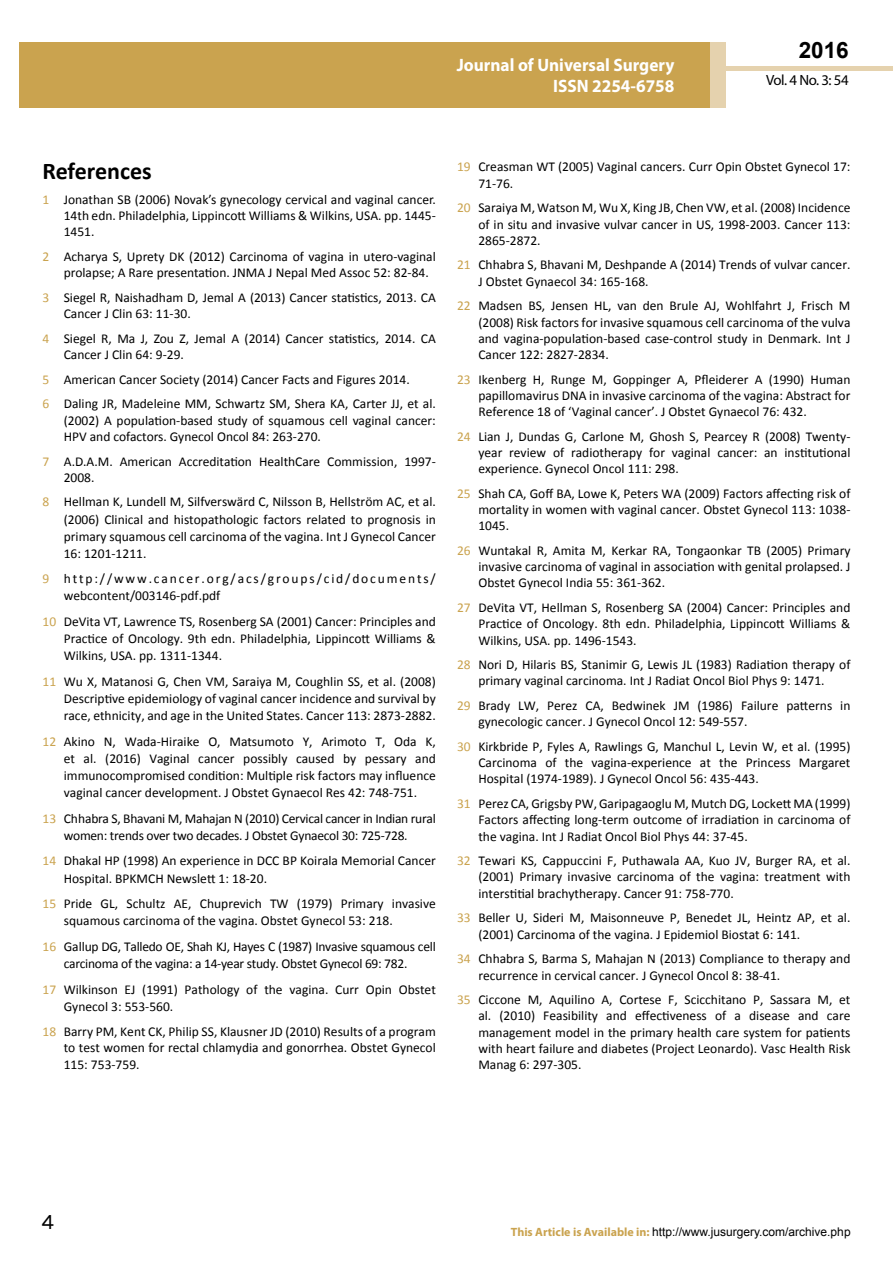
<style>
.page{position:relative;width:893px;height:1263px;background:#fff}
.page>*{position:absolute;margin:0;border:0;box-sizing:border-box;transform-origin:0 0}
.t1{font:25.5px "Tunga";color:#000}
.t2{font:700 24px "Calibri";color:#000}
.t3{font:700 22.5px "Arial";color:#000}
.t4{font:700 18px/21.6px "Myriad Pro";color:#fff;text-align:right;scale:.96 1}
.t5{font:14.85px "Myriad Pro";letter-spacing:-.03em;color:#000}
.t6{font:13.5px/16.2px "Calibri";color:#000;text-align:justify}
.t7{font:13.5px/17.1px "Calibri";letter-spacing:-.02em;color:#000;text-align:center}
.t8{font:13.5px/17.1px "Calibri";letter-spacing:.14em;color:#000}
.t9{font:12px "Arial";color:#000}
.s1{color:#caa34f}
.s2{font-family:"Myriad Pro";font-weight:700;color:#caa34f}
</style>
<div class="page">
<div style="left:722px;top:66px;width:171px;height:5px;background:#e5d2ae"></div>
<div style="left:19px;top:42px;width:706px;height:66px;background:#caa34f"></div>
<div style="left:710px;top:42px;width:15px;height:66px;background:#e5d2ae"></div>
<h3 class="t4" style="left:457px;top:53px;width:228px">Journal of Universal Surgery<br>ISSN 2254-6758</h3>
<h3 class="t3" style="left:799px;top:35px;width:52px">2016</h3>
<p class="t5" style="left:766px;top:71px;width:84px">Vol. 4 No. 3: 54</p>
<h2 class="t2" style="left:43px;top:156px;width:111px">References</h2>
<p class="t6" style="left:64px;top:191px;width:374px;text-indent:-21px"><span class="s1">1</span> Jonathan SB (2006) Novak’s gynecology cervical and vaginal cancer.<br>14th edn. Philadelphia, Lippincott Williams &amp; Wilkins, USA. pp. 1445- 1451.</p>
<p class="t6" style="left:64px;top:248px;width:374px;text-indent:-21px"><span class="s1">2</span> Acharya S, Uprety DK (2012) Carcinoma of vagina in utero-vaginal prolapse; A Rare presentation. JNMA J Nepal Med Assoc 52: 82-84.</p>
<p class="t6" style="left:64px;top:289px;width:374px;text-indent:-21px"><span class="s1">3</span> Siegel R, Naishadham D, Jemal A (2013) Cancer statistics, 2013. CA<br>Cancer J Clin 63: 11-30.</p>
<p class="t6" style="left:64px;top:330px;width:374px;text-indent:-21px"><span class="s1">4</span> Siegel R, Ma J, Zou Z, Jemal A (2014) Cancer statistics, 2014. CA<br>Cancer J Clin 64: 9-29.</p>
<p class="t6" style="left:43px;top:367px;width:395px;line-height:24.8px"><span class="s1">5</span> American Cancer Society (2014) Cancer Facts and Figures 2014.<br><span class="s1">6</span> Daling JR, Madeleine MM, Schwartz SM, Shera KA, Carter JJ, et al.</p>
<p class="t6" style="left:64px;top:412px;width:374px">(2002) A population-based study of squamous cell vaginal cancer:<br>HPV and cofactors. Gynecol Oncol 84: 263-270.</p>
<p class="t6" style="left:64px;top:453px;width:374px;text-indent:-21px"><span class="s1">7</span> A.D.A.M. American Accreditation HealthCare Commission, 1997-<br>2008.</p>
<p class="t6" style="left:64px;top:493px;width:374px;line-height:17.1px;text-indent:-21px"><span class="s1">8</span> Hellman K, Lundell M, Silfverswärd C, Nilsson B, Hellström AC, et al. (2006) Clinical and histopathologic factors related to prognosis in primary squamous cell carcinoma of the vagina. Int J Gynecol Cancer 16: 1201-1211.</p>
<p class="t8" style="left:64px;top:570px;width:373px;text-indent:-21px"><span class="s1">9</span> http://www.cancer.org/acs/groups/cid/documents/ webcontent/003146-pdf.pdf</p>
<p class="t6" style="left:64px;top:613px;width:374px;line-height:17.1px;text-indent:-21px"><span class="s1">10</span> DeVita VT, Lawrence TS, Rosenberg SA (2001) Cancer: Principles and Practice of Oncology. 9th edn. Philadelphia, Lippincott Williams &amp; Wilkins, USA. pp. 1311-1344.</p>
<p class="t6" style="left:64px;top:673px;width:374px;line-height:17.1px;text-indent:-21px"><span class="s1">11</span> Wu X, Matanosi G, Chen VM, Saraiya M, Coughlin SS, et al. (2008)<br>Descriptive epidemiology of vaginal cancer incidence and survival by race, ethnicity, and age in the United States. Cancer 113: 2873-2882.</p>
<p class="t6" style="left:64px;top:733px;width:374px;line-height:17.1px;text-indent:-21px"><span class="s1">12</span> Akino N, Wada-Hiraike O, Matsumoto Y, Arimoto T, Oda K, et al. (2016) Vaginal cancer possibly caused by pessary and immunocompromised condition: Multiple risk factors may influence vaginal cancer development. J Obstet Gynaecol Res 42: 748-751.</p>
<p class="t7" style="left:43px;top:810px;width:395px"><span class="s1">13</span> Chhabra S, Bhavani M, Mahajan N (2010) Cervical cancer in Indian rural women: trends over two decades. J Obstet Gynaecol 30: 725-728.</p>
<p class="t6" style="left:64px;top:852px;width:374px;line-height:17.1px;text-indent:-21px"><span class="s1">14</span> Dhakal HP (1998) An experience in DCC BP Koirala Memorial Cancer<br>Hospital. BPKMCH Newslett 1: 18-20.</p>
<p class="t6" style="left:64px;top:895px;width:374px;line-height:17.1px;text-indent:-21px"><span class="s1">15</span> Pride GL, Schultz AE, Chuprevich TW (1979) Primary invasive squamous carcinoma of the vagina. Obstet Gynecol 53: 218.</p>
<p class="t7" style="left:43px;top:938px;width:395px"><span class="s1">16</span> Gallup DG, Talledo OE, Shah KJ, Hayes C (1987) Invasive squamous cell carcinoma of the vagina: a 14-year study. Obstet Gynecol 69: 782.</p>
<p class="t6" style="left:64px;top:980px;width:374px;line-height:17.1px;text-indent:-21px"><span class="s1">17</span> Wilkinson EJ (1991) Pathology of the vagina. Curr Opin Obstet<br>Gynecol 3: 553-560.</p>
<p class="t6" style="left:64px;top:1024px;width:374px;text-indent:-21px"><span class="s1">18</span> Barry PM, Kent CK, Philip SS, Klausner JD (2010) Results of a program to test women for rectal chlamydia and gonorrhea. Obstet Gynecol 115: 753-759.</p>
<p class="t6" style="left:478px;top:159px;width:374px;text-indent:-21px"><span class="s1">19</span> Creasman WT (2005) Vaginal cancers. Curr Opin Obstet Gynecol 17:<br>71-76.</p>
<p class="t6" style="left:478px;top:200px;width:374px;text-indent:-21px"><span class="s1">20</span> Saraiya M, Watson M, Wu X, King JB, Chen VW, et al. (2008) Incidence of in situ and invasive vulvar cancer in US, 1998-2003. Cancer 113:<br>2865-2872.</p>
<p class="t6" style="left:478px;top:257px;width:374px;text-indent:-21px"><span class="s1">21</span> Chhabra S, Bhavani M, Deshpande A (2014) Trends of vulvar cancer.<br>J Obstet Gynaecol 34: 165-168.</p>
<p class="t6" style="left:478px;top:298px;width:374px;text-indent:-21px"><span class="s1">22</span> Madsen BS, Jensen HL, van den Brule AJ, Wohlfahrt J, Frisch M (2008) Risk factors for invasive squamous cell carcinoma of the vulva and vagina-population-based case-control study in Denmark. Int J Cancer 122: 2827-2834.</p>
<p class="t6" style="left:478px;top:371px;width:374px;text-indent:-21px"><span class="s1">23</span> Ikenberg H, Runge M, Goppinger A, Pfleiderer A (1990) Human papillomavirus DNA in invasive carcinoma of the vagina: Abstract for Reference 18 of ‘Vaginal cancer’. J Obstet Gynaecol 76: 432.</p>
<p class="t6" style="left:478px;top:428px;width:374px;text-indent:-21px"><span class="s1">24</span> Lian J, Dundas G, Carlone M, Ghosh S, Pearcey R (2008) Twenty&shy;year review of radiotherapy for vaginal cancer: an institutional experience. Gynecol Oncol 111: 298.</p>
<p class="t6" style="left:478px;top:485px;width:374px;text-indent:-21px"><span class="s1">25</span> Shah CA, Goff BA, Lowe K, Peters WA (2009) Factors affecting risk of mortality in women with vaginal cancer. Obstet Gynecol 113: 1038- 1045.</p>
<p class="t6" style="left:478px;top:542px;width:374px;text-indent:-21px"><span class="s1">26</span> Wuntakal R, Amita M, Kerkar RA, Tongaonkar TB (2005) Primary invasive carcinoma of vaginal in association with genital prolapsed. J Obstet Gynecol India 55: 361-362.</p>
<p class="t6" style="left:478px;top:600px;width:374px;text-indent:-21px"><span class="s1">27</span> DeVita VT, Hellman S, Rosenberg SA (2004) Cancer: Principles and Practice of Oncology. 8th edn. Philadelphia, Lippincott Williams &amp; Wilkins, USA. pp. 1496-1543.</p>
<p class="t6" style="left:457px;top:657px;width:395px;text-align:center"><span class="s1">28</span> Nori D, Hilaris BS, Stanimir G, Lewis JL (1983) Radiation therapy of primary vaginal carcinoma. Int J Radiat Oncol Biol Phys 9: 1471.</p>
<p class="t6" style="left:478px;top:698px;width:374px;text-indent:-21px"><span class="s1">29</span> Brady LW, Perez CA, Bedwinek JM (1986) Failure patterns in gynecologic cancer. J Gynecol Oncol 12: 549-557.</p>
<p class="t6" style="left:478px;top:738px;width:374px;text-indent:-21px"><span class="s1">30</span> Kirkbride P, Fyles A, Rawlings G, Manchul L, Levin W, et al. (1995)<br>Carcinoma of the vagina-experience at the Princess Margaret Hospital (1974-1989). J Gynecol Oncol 56: 435-443.</p>
<p class="t6" style="left:478px;top:796px;width:374px;text-indent:-21px"><span class="s1">31</span> Perez CA, Grigsby PW, Garipagaoglu M, Mutch DG, Lockett MA (1999)<br>Factors affecting long-term outcome of irradiation in carcinoma of the vagina. Int J Radiat Oncol Biol Phys 44: 37-45.</p>
<p class="t6" style="left:478px;top:853px;width:374px;text-indent:-21px"><span class="s1">32</span> Tewari KS, Cappuccini F, Puthawala AA, Kuo JV, Burger RA, et al. (2001) Primary invasive carcinoma of the vagina: treatment with interstitial brachytherapy. Cancer 91: 758-770.</p>
<p class="t6" style="left:478px;top:910px;width:374px;text-indent:-21px"><span class="s1">33</span> Beller U, Sideri M, Maisonneuve P, Benedet JL, Heintz AP, et al. (2001) Carcinoma of the vagina. J Epidemiol Biostat 6: 141.</p>
<p class="t6" style="left:478px;top:951px;width:374px;text-indent:-21px"><span class="s1">34</span> Chhabra S, Barma S, Mahajan N (2013) Compliance to therapy and recurrence in cervical cancer. J Gynecol Oncol 8: 38-41.</p>
<p class="t6" style="left:478px;top:992px;width:374px;text-indent:-21px"><span class="s1">35</span> Ciccone M, Aquilino A, Cortese F, Scicchitano P, Sassara M, et al. (2010) Feasibility and effectiveness of a disease and care management model in the primary health care system for patients with heart failure and diabetes (Project Leonardo). Vasc Health Risk Manag 6: 297-305.</p>
<h1 class="t1" style="left:41px;top:1205px;width:15px">4</h1>
<p class="t9" style="left:511px;top:1224px;width:341px"><span class="s2">This Article is Available in:</span> http://www.jusurgery.com/archive.php</p>
</div>
